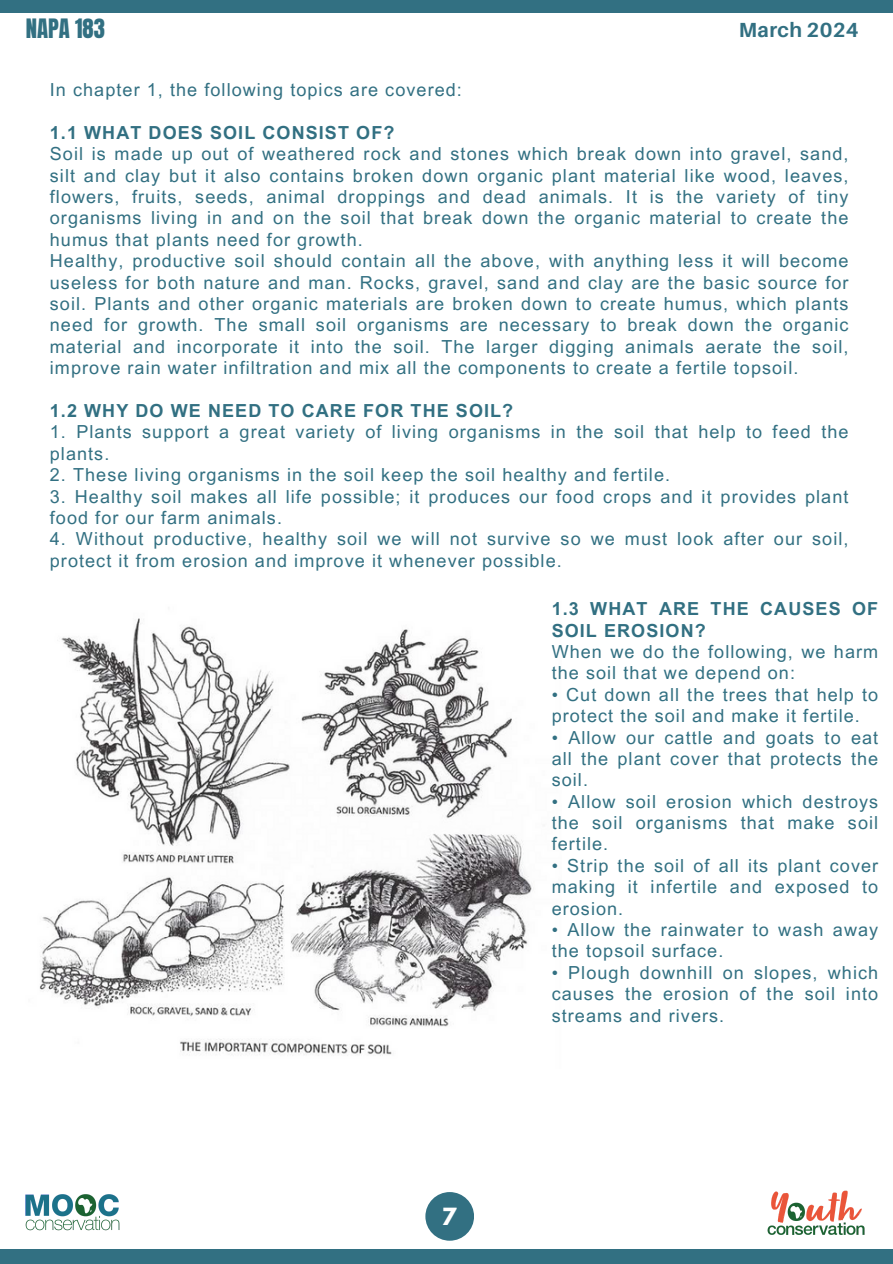
<style>
.page{position:relative;width:893px;height:1264px;background:#fff}
.page>*{position:absolute;margin:0;border:0;box-sizing:border-box;transform-origin:0 0}
.t1{font:22.65px "Anton";color:#327082}
.t2{font:700 21px "League Spartan";color:#fff}
.t3{font:700 20.4px "Aileron";letter-spacing:.015em;color:#327082}
.t4{font:18px/21.3px "Arial MT Pro";letter-spacing:.06em;color:#327082}
.t5{font:700 18px/21.3px "Arial MT Pro";letter-spacing:.06em;color:#327082}
</style>
<div class="page">
<div style="left:0;top:0;width:892px;height:12px;background:#327082"></div>
<div style="left:0;top:1249px;width:892px;height:14px;background:#327082"></div>
<img style="left:25px;top:1194px;width:95px;height:37px">
<img style="left:767px;top:1190px;width:96px;height:45px">
<div style="left:425px;top:1191px;width:49px;height:49px;background:#327082;border-radius:50%"></div>
<img style="left:39px;top:618px;width:493px;height:438px">
<p class="t1" style="left:26px;top:12px;width:81px">NAPA 183</p>
<p class="t3" style="left:739px;top:17px;width:121px">March 2024</p>
<p class="t4" style="left:50px;top:81px;width:413px">In chapter 1, the following topics are covered:</p>
<p class="t5" style="left:50px;top:124px;width:346px">1.1 WHAT DOES SOIL CONSIST OF?</p>
<p class="t4" style="left:50px;top:146px;width:800px">Soil is made up out of weathered rock and stones which break down into gravel, sand, silt and clay but it also contains broken down organic plant material like wood, leaves, flowers, fruits, seeds, animal droppings and dead animals. It is the variety of tiny organisms living in and on the soil that break down the organic material to create the humus that plants need for growth.<br>Healthy, productive soil should contain all the above, with anything less it will become useless for both nature and man. Rocks, gravel, sand and clay are the basic source for soil. Plants and other organic materials are broken down to create humus, which plants need for growth. The small soil organisms are necessary to break down the organic material and incorporate it into the soil. The larger digging animals aerate the soil, improve rain water infiltration and mix all the components to create a fertile topsoil.</p>
<p class="t5" style="left:50px;top:402px;width:465px">1.2 WHY DO WE NEED TO CARE FOR THE SOIL?</p>
<p class="t4" style="left:50px;top:423px;width:800px">1. Plants support a great variety of living organisms in the soil that help to feed the plants.</p>
<p class="t4" style="left:50px;top:466px;width:621px">2. These living organisms in the soil keep the soil healthy and fertile.</p>
<p class="t4" style="left:50px;top:488px;width:800px">3. Healthy soil makes all life possible; it produces our food crops and it provides plant food for our farm animals.</p>
<p class="t4" style="left:50px;top:530px;width:800px">4. Without productive, healthy soil we will not survive so we must look after our soil, protect it from erosion and improve it whenever possible.</p>
<p class="t5" style="left:551px;top:600px;width:328px">1.3 WHAT ARE THE CAUSES OF<br>SOIL EROSION?</p>
<p class="t4" style="left:551px;top:643px;width:328px">When we do the following, we harm the soil that we depend on:</p>
<p class="t4" style="left:551px;top:686px;width:328px">• Cut down all the trees that help to protect the soil and make it fertile.</p>
<p class="t4" style="left:551px;top:728px;width:328px;text-align:justify">• Allow our cattle and goats to eat all the plant cover that protects the soil.</p>
<p class="t4" style="left:551px;top:793px;width:328px;text-align:justify">• Allow soil erosion which destroys the soil organisms that make soil fertile.</p>
<p class="t4" style="left:551px;top:857px;width:328px;text-align:justify">• Strip the soil of all its plant cover making it infertile and exposed to erosion.</p>
<p class="t4" style="left:551px;top:921px;width:328px">• Allow the rainwater to wash away the topsoil surface.</p>
<p class="t4" style="left:551px;top:964px;width:328px;text-align:justify">• Plough downhill on slopes, which causes the erosion of the soil into streams and rivers.</p>
<p class="t2" style="left:441px;top:1206px;width:16px">7</p>
</div>
